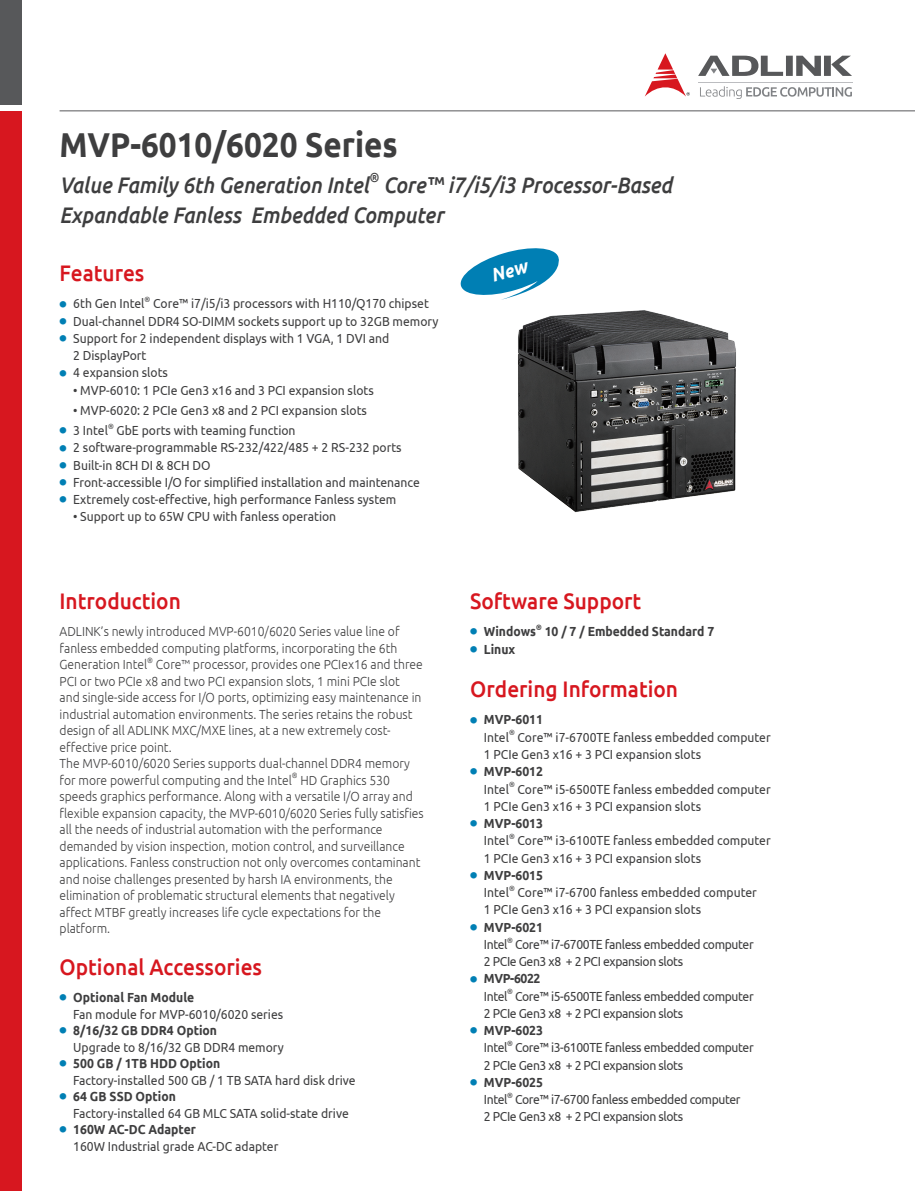
<style>
.page{position:relative;width:915px;height:1191px;background:#fff}
.page>*{position:absolute;margin:0;border:0;box-sizing:border-box;transform-origin:0 0}
.t1{font:700 34.5px "Ubuntu";color:#3e3e3f;scale:.91 1}
.t2{font:italic 500 22.5px/30px "Ubuntu";color:#3e3e3f;scale:.91 1}
.t3{font:500 22.5px "Ubuntu";color:#d7171f;scale:.93 1}
.t4{font:13.2px/17.2px "Ubuntu";color:#3e3e3f;scale:.92 1}
.t5{font:300 13.2px/16.5px "Ubuntu";color:#3e3e3f;scale:.92 1}
.t6{font:13.2px/17.2px "Ubuntu";letter-spacing:-.03em;color:#3e3e3f;scale:.92 1}
.t7{font:700 13.2px/17.2px "Ubuntu";color:#3e3e3f;scale:.92 1}
.t8{font:italic 500 13.05px "Ubuntu";color:#3e3e3f;scale:.91 1}
.t9{font:7.65px "Ubuntu";color:#3e3e3f;scale:.92 1}
.t10{font:300 7.65px "Ubuntu";color:#3e3e3f;scale:.92 1}
.t11{font:700 7.65px "Ubuntu";color:#3e3e3f;scale:.92 1}
.s1{font-family:"Adobe Ming Std";font-weight:300;font-size:7.2px;color:#007fb4}
.s2{font-weight:700}
.s3{font-weight:400}
</style>
<div class="page">
<div style="left:0;top:111px;width:21px;height:1080px;background:#d7171f"></div>
<div style="left:0;top:0;width:21px;height:104px;background:#57585a"></div>
<hr style="left:60px;top:110px;width:854px;height:1px;background:#57585a">
<svg style="left:698px;top:56px;width:153px;height:20px"></svg>
<svg style="left:645px;top:53px;width:44px;height:44px"></svg>
<svg style="left:700px;top:86px;width:151px;height:13px"></svg>
<hr style="left:697px;top:82px;width:155px;height:1px;background:#bcbdc0">
<img style="left:518px;top:310px;width:218px;height:203px">
<svg style="left:460px;top:248px;width:99px;height:52px"></svg>
<h1 class="t1" style="left:60px;top:124px;width:373px">MVP-6010/6020 Series</h1>
<h2 class="t2" style="left:60px;top:169px;width:341px">Value Family 6th Generation Intel</h2>
<p class="t8" style="left:369px;top:169px;width:12px">®</p>
<h2 class="t2" style="left:60px;top:169px;width:674px;text-indent:324px">Core™ i7/i5/i3 Processor-Based<br>Expandable Fanless Embedded Computer</h2>
<h2 class="t3" style="left:60px;top:259px;width:93px">Features</h2>
<p class="t4" style="left:60px;top:294px;width:94px"><span class="s1">●</span> 6th Gen Intel</p>
<p class="t9" style="left:144px;top:295px;width:8px">®</p>
<p class="t4" style="left:153px;top:294px;width:301px">Core™ i7/i5/i3 processors with H110/Q170 chipset</p>
<p class="t4" style="left:60px;top:312px;width:413px"><span class="s1">●</span> Dual-channel DDR4 SO-DIMM sockets support up to 32GB memory</p>
<p class="t4" style="left:73px;top:329px;width:345px;text-indent:-13px"><span class="s1">●</span> Support for 2 independent displays with 1 VGA, 1 DVI and<br>2 DisplayPort</p>
<p class="t4" style="left:60px;top:363px;width:119px"><span class="s1">●</span> 4 expansion slots</p>
<p class="t4" style="left:73px;top:381px;width:328px">• MVP-6010: 1 PCIe Gen3 x16 and 3 PCI expansion slots</p>
<p class="t4" style="left:73px;top:401px;width:321px">• MVP-6020: 2 PCIe Gen3 x8 and 2 PCI expansion slots</p>
<p class="t4" style="left:60px;top:421px;width:54px"><span class="s1">●</span> 3 Intel</p>
<p class="t9" style="left:108px;top:421px;width:8px">®</p>
<p class="t4" style="left:117px;top:421px;width:196px">GbE ports with teaming function</p>
<p class="t4" style="left:60px;top:438px;width:373px"><span class="s1">●</span> 2 software-programmable RS-232/422/485 + 2 RS-232 ports</p>
<p class="t4" style="left:60px;top:456px;width:166px"><span class="s1">●</span> Built-in 8CH DI &amp; 8CH DO</p>
<p class="t4" style="left:60px;top:473px;width:393px"><span class="s1">●</span> Front-accessible I/O for simplified installation and maintenance</p>
<p class="t4" style="left:60px;top:490px;width:367px"><span class="s1">●</span> Extremely cost-effective, high performance Fanless system</p>
<p class="t4" style="left:73px;top:507px;width:287px">• Support up to 65W CPU with fanless operation</p>
<h2 class="t3" style="left:60px;top:586px;width:132px">Introduction</h2>
<p class="t5" style="left:60px;top:623px;width:371px">ADLINK’s newly introduced MVP-6010/6020 Series value line of fanless embedded computing platforms, incorporating the 6th<br>Generation Intel</p>
<p class="t10" style="left:147px;top:655px;width:8px">®</p>
<p class="t5" style="left:60px;top:656px;width:396px;text-indent:96px">Core™ processor, provides one PCIex16 and three PCI or two PCIe x8 and two PCI expansion slots, 1 mini PCIe slot and single-side access for I/O ports, optimizing easy maintenance in industrial automation environments. The series retains the robust design of all ADLINK MXC/MXE lines, at a new extremely cost&shy;effective price point.<br>The MVP-6010/6020 Series supports dual-channel DDR4 memory for more powerful computing and the Intel</p>
<p class="t10" style="left:292px;top:771px;width:8px">®</p>
<p class="t5" style="left:60px;top:771px;width:397px;text-indent:241px">HD Graphics 530 speeds graphics performance. Along with a versatile I/O array and flexible expansion capacity, the MVP-6010/6020 Series fully satisfies all the needs of industrial automation with the performance demanded by vision inspection, motion control, and surveillance applications. Fanless construction not only overcomes contaminant and noise challenges presented by harsh IA environments, the elimination of problematic structural elements that negatively affect MTBF greatly increases life cycle expectations for the platform.</p>
<h2 class="t3" style="left:60px;top:952px;width:219px">Optional Accessories</h2>
<p class="t4" style="left:73px;top:988px;width:230px;line-height:16.5px;text-indent:-14px"><span class="s1">●</span> <span class="s2">Optional Fan Module<br></span>Fan module for MVP-6010/6020 series</p>
<p class="t4" style="left:73px;top:1021px;width:230px;line-height:16.5px;text-indent:-14px"><span class="s1">●</span> <span class="s2">8/16/32 GB DDR4 Option<br></span>Upgrade to 8/16/32 GB DDR4 memory</p>
<p class="t4" style="left:73px;top:1054px;width:308px;line-height:16.5px;text-indent:-14px"><span class="s1">●</span> <span class="s2">500 GB / 1TB HDD Option<br></span>Factory-installed 500 GB / 1 TB SATA hard disk drive</p>
<p class="t4" style="left:73px;top:1087px;width:301px;line-height:16.5px;text-indent:-14px"><span class="s1">●</span> <span class="s2">64 GB SSD Option<br></span>Factory-installed 64 GB MLC SATA solid-state drive</p>
<p class="t4" style="left:73px;top:1120px;width:224px;line-height:16.5px;text-indent:-14px"><span class="s1">●</span> <span class="s2">160W AC-DC Adapter<br></span>160W Industrial grade AC-DC adapter</p>
<h2 class="t3" style="left:470px;top:586px;width:185px">Software Support</h2>
<p class="t7" style="left:470px;top:622px;width:73px"><span class="s1">●</span> Windows</p>
<p class="t11" style="left:536px;top:622px;width:8px">®</p>
<p class="t7" style="left:544px;top:622px;width:186px">10 / 7 / Embedded Standard 7</p>
<p class="t7" style="left:470px;top:640px;width:50px"><span class="s1">●</span> Linux</p>
<h2 class="t3" style="left:470px;top:675px;width:225px">Ordering Information</h2>
<p class="t7" style="left:483px;top:711px;width:66px;text-indent:-14px"><span class="s1">●</span> MVP-6011<br><span class="s3">Intel</span></p>
<p class="t9" style="left:509px;top:728px;width:8px">®</p>
<p class="t4" style="left:483px;top:728px;width:313px;text-indent:34px">Core™ i7-6700TE fanless embedded computer<br>1 PCIe Gen3 x16 + 3 PCI expansion slots</p>
<p class="t7" style="left:483px;top:762px;width:66px;text-indent:-14px"><span class="s1">●</span> MVP-6012<br><span class="s3">Intel</span></p>
<p class="t9" style="left:509px;top:780px;width:8px">®</p>
<p class="t4" style="left:483px;top:779px;width:313px;text-indent:34px">Core™ i5-6500TE fanless embedded computer<br>1 PCIe Gen3 x16 + 3 PCI expansion slots</p>
<p class="t7" style="left:483px;top:814px;width:66px;text-indent:-14px"><span class="s1">●</span> MVP-6013<br><span class="s3">Intel</span></p>
<p class="t9" style="left:509px;top:831px;width:8px">®</p>
<p class="t4" style="left:483px;top:831px;width:313px;text-indent:34px">Core™ i3-6100TE fanless embedded computer<br>1 PCIe Gen3 x16 + 3 PCI expansion slots</p>
<p class="t7" style="left:483px;top:866px;width:66px;text-indent:-14px"><span class="s1">●</span> MVP-6015<br><span class="s3">Intel</span></p>
<p class="t9" style="left:509px;top:883px;width:8px">®</p>
<p class="t4" style="left:483px;top:883px;width:298px;text-indent:34px">Core™ i7-6700 fanless embedded computer<br>1 PCIe Gen3 x16 + 3 PCI expansion slots</p>
<p class="t7" style="left:483px;top:918px;width:66px;text-indent:-14px"><span class="s1">●</span> MVP-6021<br><span class="s3">Intel</span></p>
<p class="t9" style="left:507px;top:935px;width:8px">®</p>
<p class="t6" style="left:483px;top:935px;width:295px;text-indent:31px">Core™ i7-6700TE fanless embedded computer<br>2 PCIe Gen3 x8 + 2 PCI expansion slots</p>
<p class="t7" style="left:483px;top:969px;width:63px;text-indent:-14px"><span class="s1">●</span> MVP-6022<br><span class="s3">Intel</span></p>
<p class="t9" style="left:507px;top:987px;width:8px">®</p>
<p class="t6" style="left:483px;top:986px;width:295px;text-indent:31px">Core™ i5-6500TE fanless embedded computer<br>2 PCIe Gen3 x8 + 2 PCI expansion slots</p>
<p class="t7" style="left:483px;top:1021px;width:66px;text-indent:-14px"><span class="s1">●</span> MVP-6023<br><span class="s3">Intel</span></p>
<p class="t9" style="left:507px;top:1038px;width:8px">®</p>
<p class="t6" style="left:483px;top:1038px;width:295px;text-indent:31px">Core™ i3-6100TE fanless embedded computer<br>2 PCIe Gen3 x8 + 2 PCI expansion slots</p>
<p class="t7" style="left:483px;top:1073px;width:66px;text-indent:-14px"><span class="s1">●</span> MVP-6025<br><span class="s3">Intel</span></p>
<p class="t9" style="left:507px;top:1090px;width:8px">®</p>
<p class="t6" style="left:483px;top:1090px;width:280px;text-indent:31px">Core™ i7-6700 fanless embedded computer<br>2 PCIe Gen3 x8 + 2 PCI expansion slots</p>
</div>
